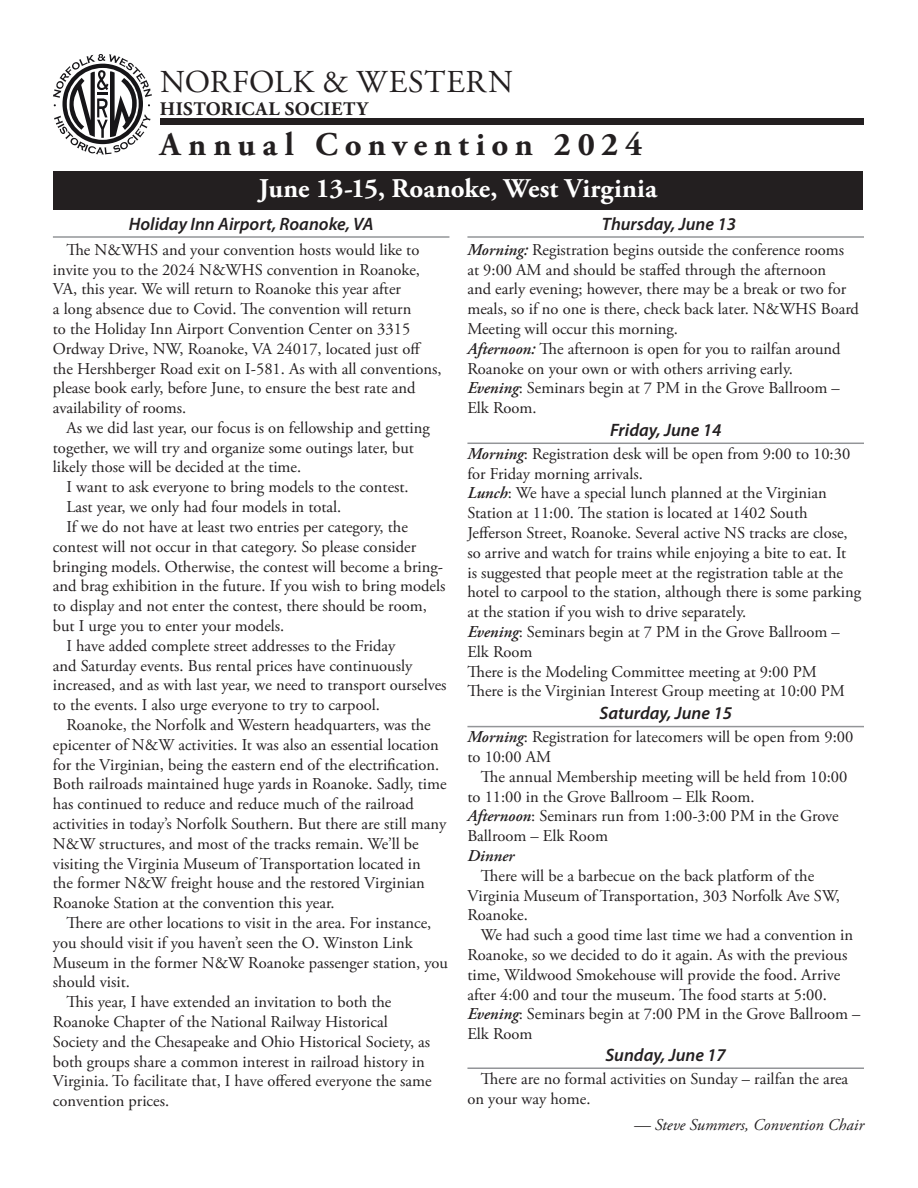
<style>
.page{position:relative;width:918px;height:1188px;background:#fff}
.page>*{position:absolute;margin:0;border:0;box-sizing:border-box;transform-origin:0 0}
.t1{font:700 33px "Adobe Garamond Pro";letter-spacing:.2em;color:#231f20}
.t2{font:31.95px "Adobe Garamond Pro";letter-spacing:.02em;color:#231f20}
.t3{font:700 27px "Adobe Garamond Pro";color:#fff}
.t4{font:700 19.2px "Adobe Garamond Pro";letter-spacing:.02em;color:#231f20}
.t5{font:italic 600 18px "Myriad Pro";color:#231f20}
.t6{font:16.5px/19.8px "Adobe Garamond Pro";color:#231f20}
.t7{font:italic 16.5px "Adobe Garamond Pro";color:#231f20}
.t8{font:italic 600 16.5px "Adobe Garamond Pro";color:#231f20}
.s1{font-weight:600;font-style:italic}
</style>
<div class="page">
<div style="left:161px;top:119px;width:703px;height:6px;background:#231f20"></div>
<svg style="left:53px;top:54px;width:99px;height:100px"></svg>
<div style="left:53px;top:171px;width:810px;height:39px;background:#231f20"></div>
<hr style="left:53px;top:236px;width:396px;height:2px;background:#939598">
<hr style="left:467px;top:236px;width:397px;height:2px;background:#939598">
<hr style="left:467px;top:443px;width:397px;height:1px;background:#939598">
<hr style="left:467px;top:726px;width:397px;height:1px;background:#939598">
<hr style="left:467px;top:1067px;width:397px;height:2px;background:#939598">
<h2 class="t2" style="left:160px;top:63px;width:354px">NORFOLK &amp; WESTERN</h2>
<p class="t4" style="left:160px;top:98px;width:209px">HISTORICAL SOCIETY</p>
<h1 class="t1" style="left:160px;top:125px;width:484px">Annual Convention 2024</h1>
<h3 class="t3" style="left:259px;top:173px;width:400px">June 13-15, Roanoke, West Virginia</h3>
<p class="t5" style="left:129px;top:212px;width:246px">Holiday Inn Airport, Roanoke, VA</p>
<p class="t6" style="left:53px;top:240px;width:390px;text-indent:13px">The N&amp;WHS and your convention hosts would like to invite you to the 2024 N&amp;WHS convention in Roanoke, VA, this year. We will return to Roanoke this year after<br>a long absence due to Covid. The convention will return<br>to the Holiday Inn Airport Convention Center on 3315<br>Ordway Drive, NW, Roanoke, VA 24017, located just off the Hershberger Road exit on I-581. As with all conventions, please book early, before June, to ensure the best rate and availability of rooms.</p>
<p class="t6" style="left:53px;top:418px;width:378px;text-indent:13px">As we did last year, our focus is on fellowship and getting together, we will try and organize some outings later, but likely those will be decided at the time.</p>
<p class="t6" style="left:66px;top:478px;width:344px">I want to ask everyone to bring models to the contest.</p>
<p class="t6" style="left:66px;top:498px;width:276px">Last year, we only had four models in total.</p>
<p class="t6" style="left:66px;top:517px;width:343px">If we do not have at least two entries per category, the</p>
<p class="t6" style="left:53px;top:537px;width:365px">contest will not occur in that category. So please consider</p>
<p class="t6" style="left:53px;top:557px;width:392px">bringing models. Otherwise, the contest will become a bring-</p>
<p class="t6" style="left:53px;top:577px;width:394px">and brag exhibition in the future. If you wish to bring models</p>
<p class="t6" style="left:53px;top:597px;width:375px">to display and not enter the contest, there should be room,</p>
<p class="t6" style="left:53px;top:616px;width:233px">but I urge you to enter your models.</p>
<p class="t6" style="left:66px;top:636px;width:331px">I have added complete street addresses to the Friday</p>
<p class="t6" style="left:53px;top:656px;width:361px">and Saturday events. Bus rental prices have continuously</p>
<p class="t6" style="left:53px;top:676px;width:395px">increased, and as with last year, we need to transport ourselves</p>
<p class="t6" style="left:53px;top:696px;width:328px">to the events. I also urge everyone to try to carpool.</p>
<p class="t6" style="left:66px;top:715px;width:366px">Roanoke, the Norfolk and Western headquarters, was the</p>
<p class="t6" style="left:53px;top:735px;width:387px">epicenter of N&amp;W activities. It was also an essential location</p>
<p class="t6" style="left:53px;top:755px;width:388px">for the Virginian, being the eastern end of the electrification.</p>
<p class="t6" style="left:53px;top:775px;width:395px">Both railroads maintained huge yards in Roanoke. Sadly, time</p>
<p class="t6" style="left:53px;top:795px;width:363px">has continued to reduce and reduce much of the railroad</p>
<p class="t6" style="left:53px;top:814px;width:395px">activities in today’s Norfolk Southern. But there are still many</p>
<p class="t6" style="left:53px;top:834px;width:367px">N&amp;W structures, and most of the tracks remain. We’ll be</p>
<p class="t6" style="left:53px;top:854px;width:369px">visiting the Virginia Museum of Transportation located in</p>
<p class="t6" style="left:53px;top:874px;width:373px">the former N&amp;W freight house and the restored Virginian</p>
<p class="t6" style="left:53px;top:894px;width:283px">Roanoke Station at the convention this year.</p>
<p class="t6" style="left:66px;top:913px;width:367px">There are other locations to visit in the area. For instance,</p>
<p class="t6" style="left:53px;top:933px;width:361px">you should visit if you haven’t seen the O. Winston Link</p>
<p class="t6" style="left:53px;top:953px;width:397px">Museum in the former N&amp;W Roanoke passenger station, you</p>
<p class="t6" style="left:53px;top:973px;width:79px">should visit.</p>
<p class="t6" style="left:66px;top:993px;width:327px">This year, I have extended an invitation to both the</p>
<p class="t6" style="left:53px;top:1012px;width:336px">Roanoke Chapter of the National Railway Historical</p>
<p class="t6" style="left:53px;top:1032px;width:379px">Society and the Chesapeake and Ohio Historical Society, as</p>
<p class="t6" style="left:53px;top:1052px;width:373px">both groups share a common interest in railroad history in</p>
<p class="t6" style="left:53px;top:1072px;width:380px">Virginia. To facilitate that, I have offered everyone the same</p>
<p class="t6" style="left:53px;top:1092px;width:118px">convention prices.</p>
<p class="t5" style="left:602px;top:212px;width:136px">Thursday, June 13</p>
<p class="t6" style="left:467px;top:240px;width:393px"><span class="s1">Morning:</span> Registration begins outside the conference rooms at 9:00 AM and should be staffed through the afternoon<br>and early evening; however, there may be a break or two for meals, so if no one is there, check back later. N&amp;WHS Board Meeting will occur this morning.<br><span class="s1">Afternoon:</span> The afternoon is open for you to railfan around Roanoke on your own or with others arriving early.<br><span class="s1">Evening</span>: Seminars begin at 7 PM in the Grove Ballroom – Elk Room.</p>
<p class="t5" style="left:610px;top:418px;width:113px">Friday, June 14</p>
<p class="t6" style="left:467px;top:444px;width:395px"><span class="s1">Morning</span>: Registration desk will be open from 9:00 to 10:30 for Friday morning arrivals.<br><span class="s1">Lunch</span>: We have a special lunch planned at the Virginian Station at 11:00. The station is located at 1402 South Jefferson Street, Roanoke. Several active NS tracks are close, so arrive and watch for trains while enjoying a bite to eat. It<br>is suggested that people meet at the registration table at the hotel to carpool to the station, although there is some parking at the station if you wish to drive separately.<br><span class="s1">Evening</span>: Seminars begin at 7 PM in the Grove Ballroom – Elk Room<br>There is the Modeling Committee meeting at 9:00 PM<br>There is the Virginian Interest Group meeting at 10:00 PM</p>
<p class="t5" style="left:599px;top:702px;width:134px">Saturday, June 15</p>
<p class="t6" style="left:467px;top:728px;width:387px"><span class="s1">Morning</span>: Registration for latecomers will be open from 9:00 to 10:00 AM</p>
<p class="t6" style="left:467px;top:767px;width:381px;text-indent:13px">The annual Membership meeting will be held from 10:00 to 11:00 in the Grove Ballroom – Elk Room.<br><span class="s1">Afternoon</span>: Seminars run from 1:00-3:00 PM in the Grove Ballroom – Elk Room</p>
<p class="t8" style="left:467px;top:846px;width:48px">Dinner</p>
<p class="t6" style="left:467px;top:866px;width:374px;text-indent:13px">There will be a barbecue on the back platform of the<br>Virginia Museum of Transportation, 303 Norfolk Ave SW,<br>Roanoke.</p>
<p class="t6" style="left:467px;top:926px;width:395px;text-indent:13px">We had such a good time last time we had a convention in Roanoke, so we decided to do it again. As with the previous time, Wildwood Smokehouse will provide the food. Arrive after 4:00 and tour the museum. The food starts at 5:00.<br><span class="s1">Evening</span>: Seminars begin at 7:00 PM in the Grove Ballroom – Elk Room</p>
<p class="t5" style="left:605px;top:1043px;width:122px">Sunday, June 17</p>
<p class="t6" style="left:467px;top:1069px;width:382px;text-indent:13px">There are no formal activities on Sunday – railfan the area on your way home.</p>
<p class="t7" style="left:634px;top:1115px;width:231px">— Steve Summers, Convention Chair</p>
</div>
